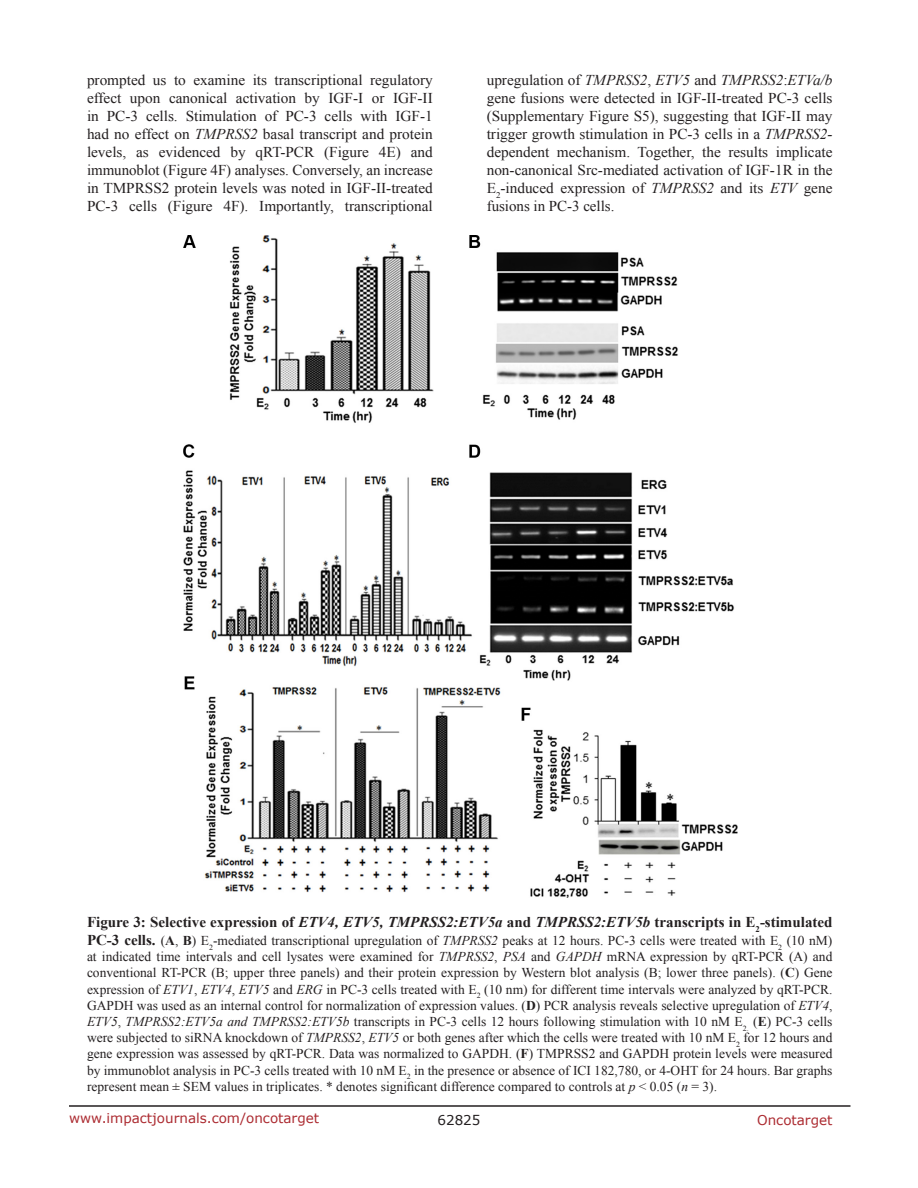
<style>
.page{position:relative;width:918px;height:1188px;background:#fff}
.page>*{position:absolute;margin:0;border:0;box-sizing:border-box;transform-origin:0 0}
.BodyText{font:15px/18px "Times New Roman";color:#231f20;text-align:justify}
.FigureText{font:700 15px "Times New Roman";color:#231f20}
.FigureText-2{font:13.5px/16.2px "Times New Roman";color:#231f20;text-align:justify}
.t1{font:13.5px "Verdana";color:#ac2b31}
.t2{font:13.5px "Verdana";color:#231f20}
.s1{font-style:italic}
.s2{font-weight:700;font-size:15px}
.s3{font-weight:700}
</style>
<div class="page">
<hr style="left:69px;top:1105px;width:781px;height:2px;background:#231f20">
<img style="left:183px;top:235px;width:555px;height:663px">
<p class="BodyText" style="left:87px;top:71px;width:347px">prompted us to examine its transcriptional regulatory effect upon canonical activation by IGF-I or IGF-II in PC-3 cells. Stimulation of PC-3 cells with IGF-1 had no effect on <span class="s1">TMPRSS2</span> basal transcript and protein levels, as evidenced by qRT-PCR (Figure 4E) and immunoblot (Figure 4F) analyses. Conversely, an increase in TMPRSS2 protein levels was noted in IGF-II-treated PC-3 cells (Figure 4F). Importantly, transcriptional</p>
<p class="BodyText" style="left:487px;top:71px;width:347px">upregulation of <span class="s1">TMPRSS2</span>, <span class="s1">ETV5</span> and <span class="s1">TMPRSS2</span>:<span class="s1">ETVa/b </span>gene fusions were detected in IGF-II-treated PC-3 cells (Supplementary Figure S5), suggesting that IGF-II may trigger growth stimulation in PC-3 cells in a <span class="s1">TMPRSS2- </span>dependent mechanism. Together, the results implicate non-canonical Src-mediated activation of IGF-1R in the E<sub>2</sub>-induced expression of <span class="s1">TMPRSS2</span> and its <span class="s1">ETV</span> gene fusions in PC-3 cells.</p>
<p class="FigureText" style="left:87px;top:912px;width:747px">Figure 3: Selective expression of <span class="s1">ETV4, ETV5, TMPRSS2:ETV5a</span> and <span class="s1">TMPRSS2:ETV5b</span> transcripts in E<sub>2</sub>-stimulated</p>
<p class="FigureText-2" style="left:87px;top:932px;width:747px"><span class="s2">PC-3 cells.</span> (<span class="s3">A</span>, <span class="s3">B</span>) E<sub>2</sub>-mediated transcriptional upregulation of <span class="s1">TMPRSS2</span> peaks at 12 hours. PC-3 cells were treated with E<sub>2</sub> (10 nM) at indicated time intervals and cell lysates were examined for <span class="s1">TMPRSS2</span>, <span class="s1">PSA</span> and <span class="s1">GAPDH</span> mRNA expression by qRT-PCR (A) and conventional RT-PCR (B; upper three panels) and their protein expression by Western blot analysis (B; lower three panels). (<span class="s3">C</span>) Gene expression of <span class="s1">ETV1</span>, <span class="s1">ETV4</span>, <span class="s1">ETV5</span> and <span class="s1">ERG</span> in PC-3 cells treated with E<sub>2</sub> (10 nm) for different time intervals were analyzed by qRT-PCR.<br>GAPDH was used as an internal control for normalization of expression values. (<span class="s3">D</span>) PCR analysis reveals selective upregulation of <span class="s1">ETV4</span>, <span class="s1">ETV5</span>, <span class="s1">TMPRSS2:ETV5a and TMPRSS2:ETV5b</span> transcripts in PC-3 cells 12 hours following stimulation with 10 nM E<sub>2.</sub> (<span class="s3">E</span>) PC-3 cells were subjected to siRNA knockdown of <span class="s1">TMPRSS2</span>, <span class="s1">ETV5</span> or both genes after which the cells were treated with 10 nM E<sub>2</sub> for 12 hours and gene expression was assessed by qRT-PCR. Data was normalized to GAPDH. (<span class="s3">F</span>) TMPRSS2 and GAPDH protein levels were measured by immunoblot analysis in PC-3 cells treated with 10 nM E<sub>2</sub> in the presence or absence of ICI 182,780, or 4-OHT for 24 hours. Bar graphs represent mean ± SEM values in triplicates. * denotes significant difference compared to controls at <span class="s1">p</span> &lt; 0.05 (<span class="s1">n</span> = 3).</p>
<p class="t1" style="left:69px;top:1109px;width:252px">www.impactjournals.com/oncotarget</p>
<p class="t2" style="left:438px;top:1111px;width:44px">62825</p>
<p class="t1" style="left:757px;top:1111px;width:77px">Oncotarget</p>
</div>
